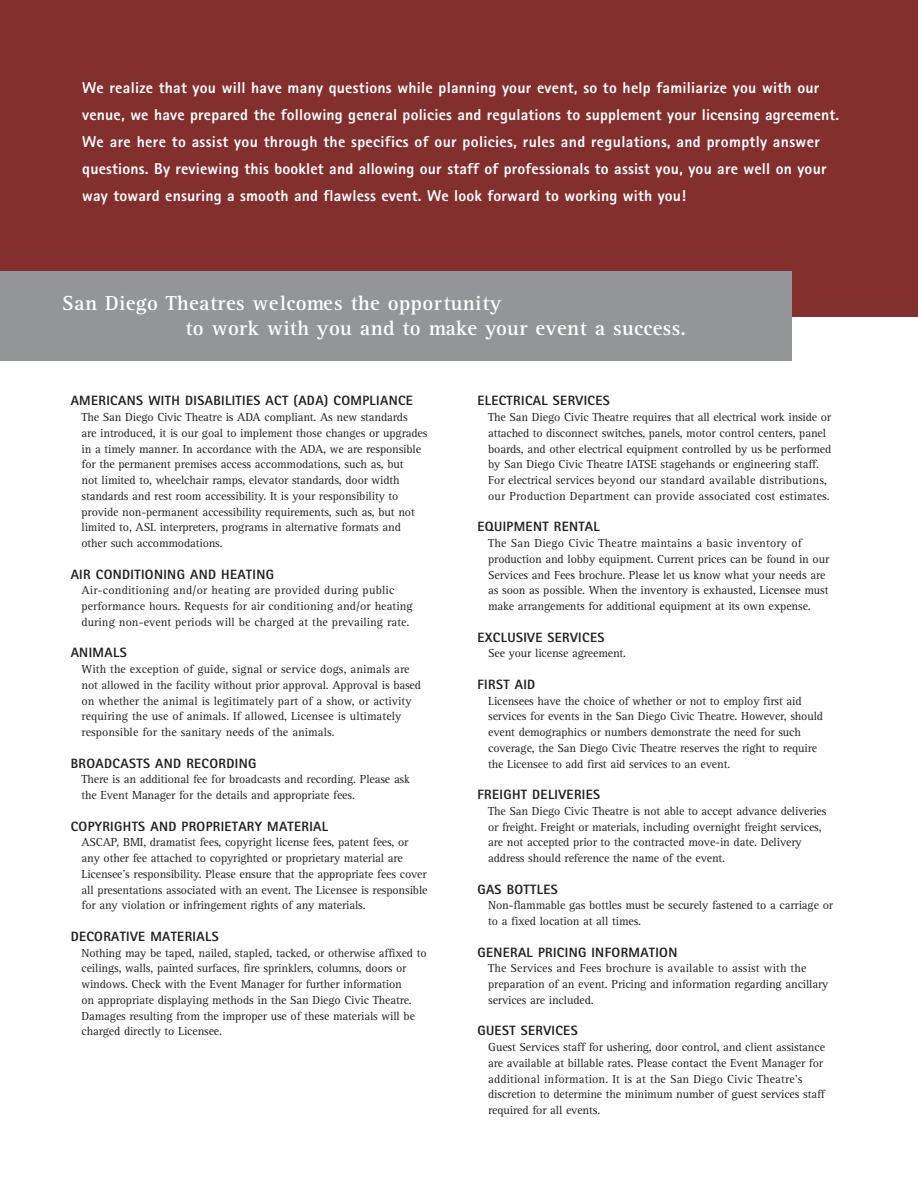
<style>
.page{position:relative;width:918px;height:1188px;background:#fff}
.page>*{position:absolute;margin:0;border:0;box-sizing:border-box;transform-origin:0 0}
.t1{font:700 21px/25.5px "Rotis Serif";letter-spacing:.015em;color:#fff}
.t2{font:800 15.75px/27px "Rotis Sans Serif";letter-spacing:.01em;color:#fff}
.t3{font:800 13.5px "Rotis Sans Serif";letter-spacing:.03em;color:#231f20}
.t4{font:12px/15.8px "Rotis Serif";letter-spacing:-.01em;color:#231f20}
</style>
<div class="page">
<div style="left:0;top:0;width:918px;height:317px;background:#822f2e"></div>
<div style="left:0;top:272px;width:791px;height:89px;background:#939598"></div>
<p class="t2" style="left:82px;top:76px;width:759px">We realize that you will have many questions while planning your event, so to help familiarize you with our venue, we have prepared the following general policies and regulations to supplement your licensing agreement.<br>We are here to assist you through the specifics of our policies, rules and regulations, and promptly answer questions. By reviewing this booklet and allowing our staff of professionals to assist you, you are well on your way toward ensuring a smooth and flawless event. We look forward to working with you!</p>
<h1 class="t1" style="left:186px;top:292px;width:502px;text-indent:-123px">San Diego Theatres welcomes the opportunity<br>to work with you and to make your event a success.</h1>
<p class="t3" style="left:71px;top:396px;width:344px">AMERICANS WITH DISABILITIES ACT (ADA) COMPLIANCE</p>
<p class="t4" style="left:81px;top:410px;width:347px">The San Diego Civic Theatre is ADA compliant. As new standards<br>are introduced, it is our goal to implement those changes or upgrades in a timely manner. In accordance with the ADA, we are responsible for the permanent premises access accommodations, such as, but<br>not limited to, wheelchair ramps, elevator standards, door width standards and rest room accessibility. It is your responsibility to provide non-permanent accessibility requirements, such as, but not limited to, ASL interpreters, programs in alternative formats and other such accommodations.</p>
<p class="t3" style="left:71px;top:569px;width:205px">AIR CONDITIONING AND HEATING</p>
<p class="t4" style="left:81px;top:584px;width:333px">Air-conditioning and/or heating are provided during public performance hours. Requests for air conditioning and/or heating during non-event periods will be charged at the prevailing rate.</p>
<p class="t3" style="left:71px;top:648px;width:57px">ANIMALS</p>
<p class="t4" style="left:81px;top:662px;width:341px">With the exception of guide, signal or service dogs, animals are not allowed in the facility without prior approval. Approval is based on whether the animal is legitimately part of a show, or activity requiring the use of animals. If allowed, Licensee is ultimately responsible for the sanitary needs of the animals.</p>
<p class="t3" style="left:71px;top:758px;width:187px">BROADCASTS AND RECORDING</p>
<p class="t4" style="left:81px;top:773px;width:330px">There is an additional fee for broadcasts and recording. Please ask the Event Manager for the details and appropriate fees.</p>
<p class="t3" style="left:71px;top:821px;width:259px">COPYRIGHTS AND PROPRIETARY MATERIAL</p>
<p class="t4" style="left:81px;top:836px;width:348px">ASCAP, BMI, dramatist fees, copyright license fees, patent fees, or any other fee attached to copyrighted or proprietary material are Licensee’s responsibility. Please ensure that the appropriate fees cover all presentations associated with an event. The Licensee is responsible for any violation or infringement rights of any materials.</p>
<p class="t3" style="left:71px;top:931px;width:150px">DECORATIVE MATERIALS</p>
<p class="t4" style="left:81px;top:946px;width:347px">Nothing may be taped, nailed, stapled, tacked, or otherwise affixed to ceilings, walls, painted surfaces, fire sprinklers, columns, doors or windows. Check with the Event Manager for further information<br>on appropriate displaying methods in the San Diego Civic Theatre.<br>Damages resulting from the improper use of these materials will be charged directly to Licensee.</p>
<p class="t3" style="left:477px;top:396px;width:134px">ELECTRICAL SERVICES</p>
<p class="t4" style="left:488px;top:410px;width:345px">The San Diego Civic Theatre requires that all electrical work inside or attached to disconnect switches, panels, motor control centers, panel boards, and other electrical equipment controlled by us be performed by San Diego Civic Theatre IATSE stagehands or engineering staff.<br>For electrical services beyond our standard available distributions, our Production Department can provide associated cost estimates.</p>
<p class="t3" style="left:477px;top:522px;width:124px">EQUIPMENT RENTAL</p>
<p class="t4" style="left:488px;top:536px;width:343px">The San Diego Civic Theatre maintains a basic inventory of production and lobby equipment. Current prices can be found in our Services and Fees brochure. Please let us know what your needs are as soon as possible. When the inventory is exhausted, Licensee must make arrangements for additional equipment at its own expense.</p>
<p class="t3" style="left:477px;top:632px;width:129px">EXCLUSIVE SERVICES</p>
<p class="t4" style="left:488px;top:647px;width:139px">See your license agreement.</p>
<p class="t3" style="left:477px;top:679px;width:59px">FIRST AID</p>
<p class="t4" style="left:488px;top:694px;width:336px">Licensees have the choice of whether or not to employ first aid services for events in the San Diego Civic Theatre. However, should event demographics or numbers demonstrate the need for such coverage, the San Diego Civic Theatre reserves the right to require the Licensee to add first aid services to an event.</p>
<p class="t3" style="left:477px;top:790px;width:124px">FREIGHT DELIVERIES</p>
<p class="t4" style="left:488px;top:804px;width:340px">The San Diego Civic Theatre is not able to accept advance deliveries or freight. Freight or materials, including overnight freight services, are not accepted prior to the contracted move-in date. Delivery address should reference the name of the event.</p>
<p class="t3" style="left:477px;top:884px;width:82px">GAS BOTTLES</p>
<p class="t4" style="left:488px;top:899px;width:346px">Non-flammable gas bottles must be securely fastened to a carriage or to a fixed location at all times.</p>
<p class="t3" style="left:477px;top:947px;width:202px">GENERAL PRICING INFORMATION</p>
<p class="t4" style="left:488px;top:962px;width:342px">The Services and Fees brochure is available to assist with the preparation of an event. Pricing and information regarding ancillary services are included.</p>
<p class="t3" style="left:477px;top:1026px;width:102px">GUEST SERVICES</p>
<p class="t4" style="left:488px;top:1040px;width:338px">Guest Services staff for ushering, door control, and client assistance are available at billable rates. Please contact the Event Manager for additional information. It is at the San Diego Civic Theatre’s discretion to determine the minimum number of guest services staff required for all events.</p>
</div>
